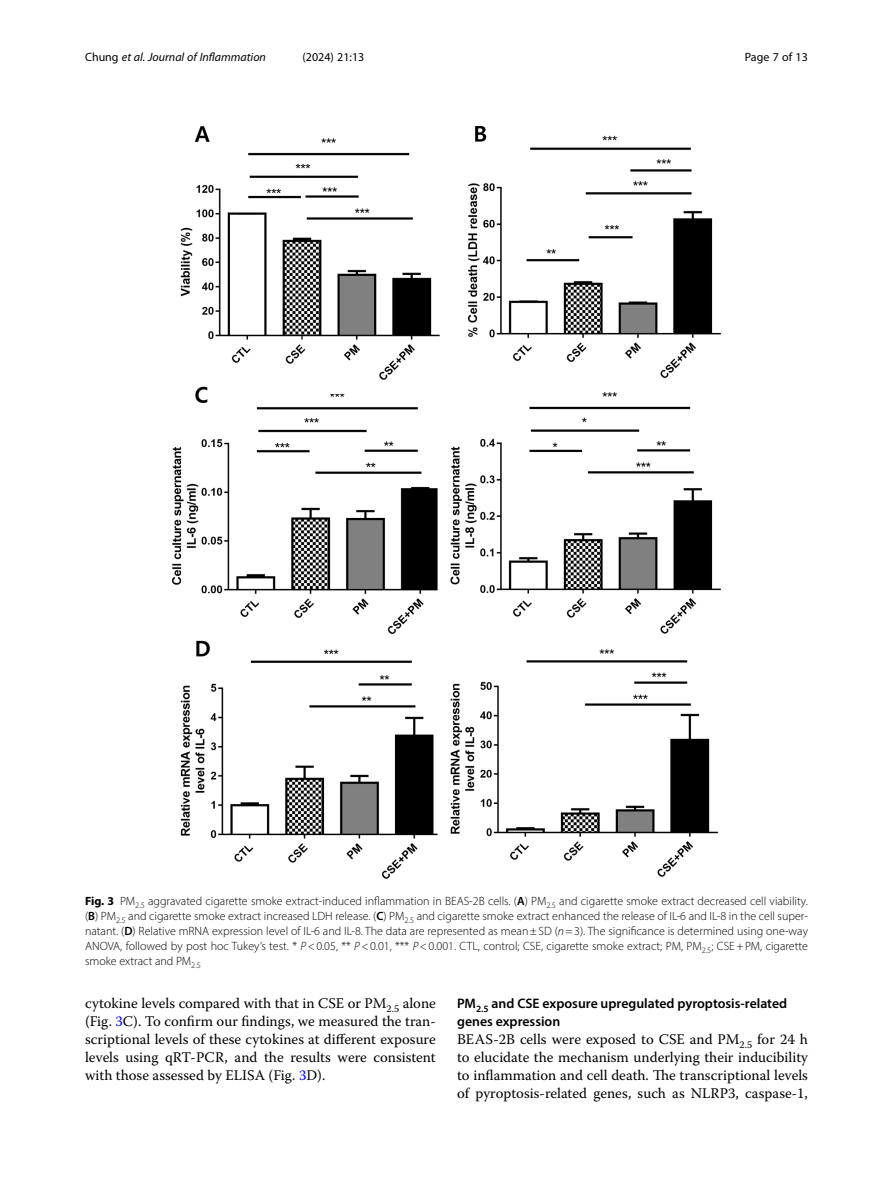
<style>
.page{position:relative;width:893px;height:1191px;background:#fff}
.page>*{position:absolute;margin:0;border:0;box-sizing:border-box;transform-origin:0 0}
.Body_Text_Indent{font:14.7px/18px "Warnock Pro";color:#000;text-align:justify}
.Body_Text{font:14.7px/18px "Warnock Pro";color:#000;text-align:justify}
.Head_2{font:600 13.8px/18px "Myriad Pro";color:#000}
.Figure_Caption{font:300 12px/15px "Myriad Pro";color:#000;text-align:justify}
.t1{font:italic 12px "Myriad Pro";color:#000}
.t2{font:12px "Myriad Pro";color:#000}
.s1{font-style:normal}
.s2{font-weight:700}
.s3{font-weight:600}
.s4{font-style:italic}
.s5{color:#00f}
</style>
<div class="page">
<img style="left:172px;top:126px;width:549px;height:752px">
<p class="t1" style="left:85px;top:50px;width:182px"><span class="s1">Chung</span> et al. Journal of Inflammation</p>
<p class="t2" style="left:302px;top:50px;width:63px">(2024) 21:13</p>
<p class="t2" style="left:745px;top:50px;width:65px">Page 7 of 13</p>
<p class="Figure_Caption" style="left:85px;top:893px;width:724px"><span class="s2">Fig. 3</span> PM<sub>2.5</sub> aggravated cigarette smoke extract-induced inflammation in BEAS-2B cells. (<span class="s3">A</span>) PM<sub>2.5</sub> and cigarette smoke extract decreased cell viability. (<span class="s3">B</span>) PM<sub>2.5</sub> and cigarette smoke extract increased LDH release. (<span class="s3">C</span>) PM<sub>2.5</sub> and cigarette smoke extract enhanced the release of IL-6 and IL-8 in the cell super&shy;natant. (<span class="s3">D</span>) Relative mRNA expression level of IL-6 and IL-8. The data are represented as mean±SD (<span class="s4">n</span>=3). The significance is determined using one-way ANOVA, followed by post hoc Tukey’s test. * <span class="s4">P</span>&lt;0.05, ** <span class="s4">P</span>&lt;0.01, *** <span class="s4">P</span>&lt;0.001. CTL, control; CSE, cigarette smoke extract; PM, PM<sub>2.5</sub>; CSE+PM, cigarette smoke extract and PM<sub>2.5</sub></p>
<p class="Body_Text_Indent" style="left:85px;top:994px;width:352px">cytokine levels compared with that in CSE or PM<sub>2.5</sub> alone (Fig. <span class="s5">3</span>C). To confirm our findings, we measured the tran&shy;scriptional levels of these cytokines at different exposure levels using qRT-PCR, and the results were consistent with those assessed by ELISA (Fig. <span class="s5">3</span>D).</p>
<p class="Head_2" style="left:457px;top:994px;width:332px">PM<sub>2.5</sub> and CSE exposure upregulated pyroptosis-related genes expression</p>
<p class="Body_Text" style="left:457px;top:1030px;width:352px">BEAS-2B cells were exposed to CSE and PM<sub>2.5</sub> for 24 h to elucidate the mechanism underlying their inducibility to inflammation and cell death. The transcriptional levels of pyroptosis-related genes, such as NLRP3, caspase-1,</p>
</div>
